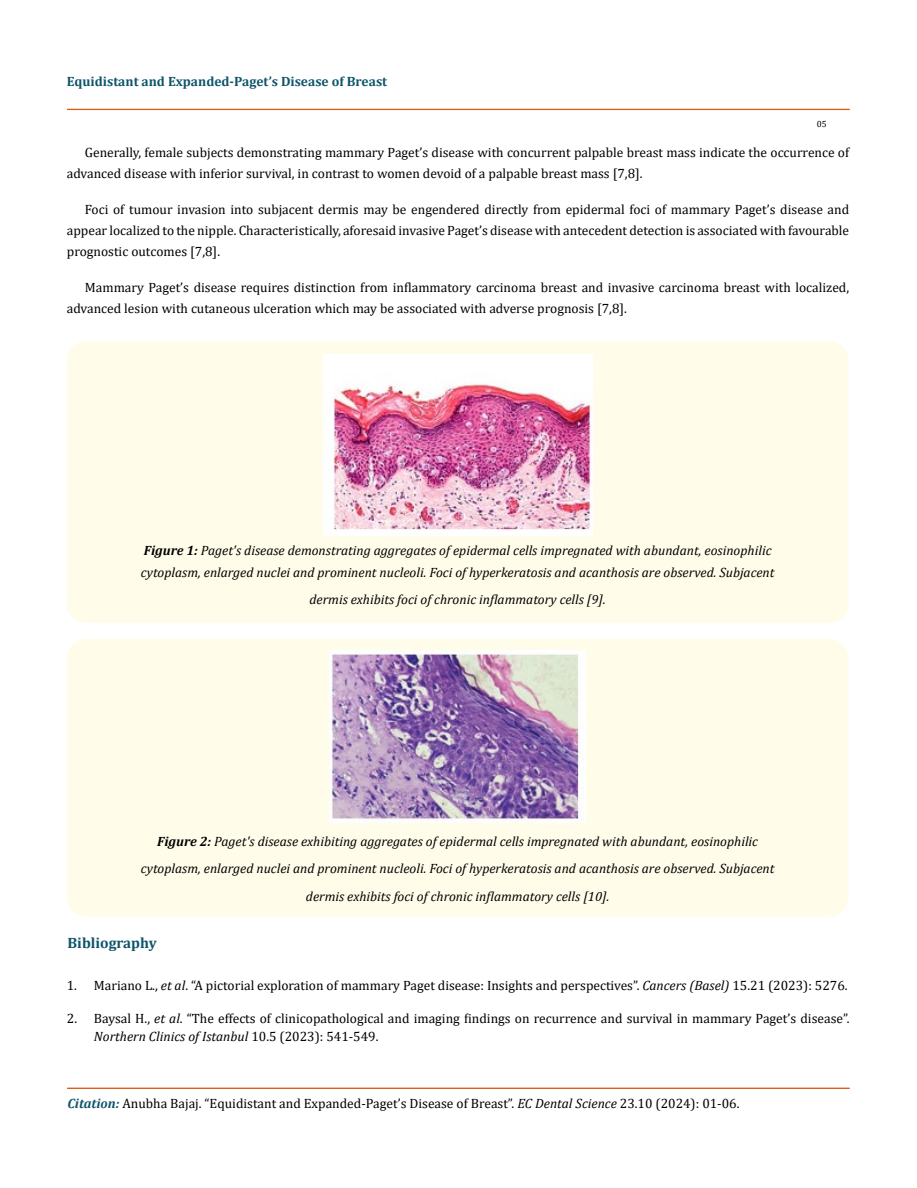
<style>
.page{position:relative;width:917px;height:1188px;background:#fff}
.page>*{position:absolute;margin:0;border:0;box-sizing:border-box;transform-origin:0 0}
.t1{font:700 15px "Cambria";color:#0e546a}
.t2{font:13.5px/21px "Cambria";color:#000}
.t3{font:italic 13.5px/22.5px "Cambria";color:#000}
.t4{font:700 13.5px "Cambria";color:#0e546a}
.t5{font:9px "Cambria";color:#000}
.s1{font-weight:700}
.s2{font-style:italic}
.s3{font-weight:700;font-style:italic;color:#0e546a}
</style>
<div class="page">
<div style="left:67px;top:109px;width:782px;height:1px;border:1px solid #e05d1a"></div>
<div style="left:67px;top:1088px;width:782px;height:1px;border:1px solid #e05d1a"></div>
<div style="left:67px;top:341px;width:781px;height:282px;background:#fffde9;border-radius:19px"></div>
<img style="left:323px;top:355px;width:269px;height:180px">
<div style="left:67px;top:639px;width:781px;height:277px;background:#fffde9;border-radius:19px"></div>
<img style="left:330px;top:651px;width:255px;height:171px">
<p class="t4" style="left:67px;top:72px;width:322px">Equidistant and Expanded-Paget’s Disease of Breast</p>
<p class="t5" style="left:816px;top:118px;width:11px">05</p>
<p class="t2" style="left:67px;top:142px;width:783px;text-indent:18px">Generally, female subjects demonstrating mammary Paget’s disease with concurrent palpable breast mass indicate the occurrence of advanced disease with inferior survival, in contrast to women devoid of a palpable breast mass [7,8].</p>
<p class="t2" style="left:67px;top:199px;width:783px;text-align:justify;text-indent:18px">Foci of tumour invasion into subjacent dermis may be engendered directly from epidermal foci of mammary Paget’s disease and appear localized to the nipple. Characteristically, aforesaid invasive Paget’s disease with antecedent detection is associated with favourable prognostic outcomes [7,8].</p>
<p class="t2" style="left:67px;top:277px;width:783px;text-indent:18px">Mammary Paget’s disease requires distinction from inflammatory carcinoma breast and invasive carcinoma breast with localized, advanced lesion with cutaneous ulceration which may be associated with adverse prognosis [7,8].</p>
<p class="t3" style="left:141px;top:538px;width:635px"><span class="s1">Figure 1:</span> Paget's disease demonstrating aggregates of epidermal cells impregnated with abundant, eosinophilic cytoplasm, enlarged nuclei and prominent nucleoli. Foci of hyperkeratosis and acanthosis are observed. Subjacent</p>
<p class="t3" style="left:309px;top:588px;width:298px">dermis exhibits foci of chronic inflammatory cells [9].</p>
<p class="t3" style="left:141px;top:827px;width:635px;line-height:27px;text-align:center"><span class="s1">Figure 2:</span> Paget's disease exhibiting aggregates of epidermal cells impregnated with abundant, eosinophilic cytoplasm, enlarged nuclei and prominent nucleoli. Foci of hyperkeratosis and acanthosis are observed. Subjacent</p>
<p class="t3" style="left:306px;top:885px;width:305px">dermis exhibits foci of chronic inflammatory cells [10].</p>
<p class="t1" style="left:68px;top:932px;width:91px">Bibliography</p>
<p class="t2" style="left:67px;top:975px;width:782px">1. Mariano L., <span class="s2">et al</span>. “A pictorial exploration of mammary Paget disease: Insights and perspectives”. <span class="s2">Cancers (Basel)</span> 15.21 (2023): 5276.</p>
<p class="t2" style="left:94px;top:1009px;width:757px;line-height:18px;text-indent:-27px">2. Baysal H., <span class="s2">et al</span>. “The effects of clinicopathological and imaging findings on recurrence and survival in mammary Paget’s disease”.<br><span class="s2">Northern Clinics of Istanbul</span> 10.5 (2023): 541-549.</p>
<p class="t2" style="left:68px;top:1093px;width:673px"><span class="s3">Citation:</span> Anubha Bajaj. “Equidistant and Expanded-Paget’s Disease of Breast”. <span class="s2">EC Dental Science</span> 23.10 (2024): 01-06.</p>
</div>
